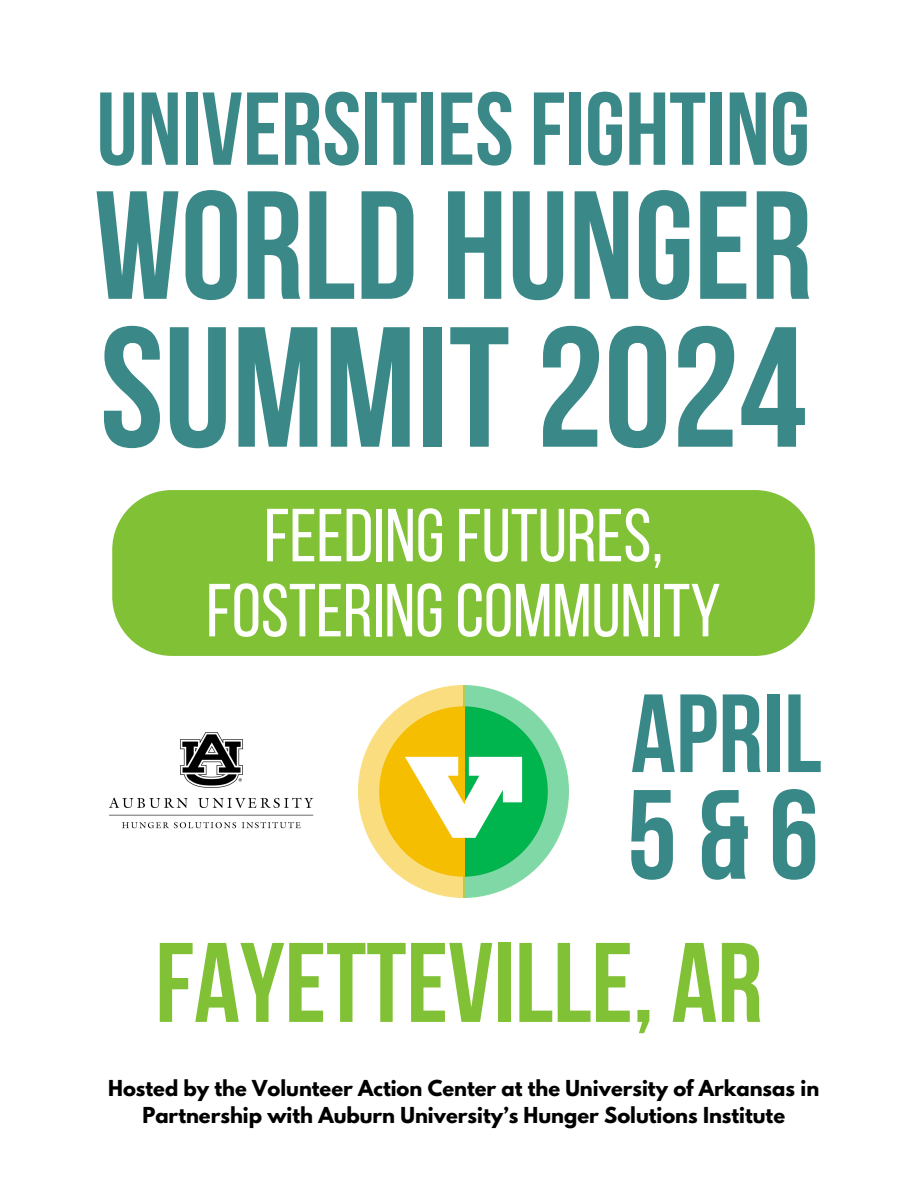
<style>
.page{position:relative;width:918px;height:1188px;background:#fff}
.page>*{position:absolute;margin:0;border:0;box-sizing:border-box;transform-origin:0 0}
.t1{font:700 170.7px "Bebas Neue";color:#3a8988}
.t2{font:700 153.6px "Bebas Neue";color:#3a8988}
.t3{font:700 126.75px "Bebas Neue";color:#388887}
.t4{font:700 112.8px "Bebas Neue";color:#81c136}
.t5{font:700 110.85px "Bebas Neue";color:#388887}
.t6{font:700 103.35px "Bebas Neue";color:#3a8988}
.t7{font:75px "Bebas Neue";color:#fff}
.t8{font:700 19.5px/27px "League Spartan";color:#000;text-align:center}
</style>
<div class="page">
<img style="left:358px;top:686px;width:210px;height:211px">
<div style="left:112px;top:490px;width:703px;height:166px;background:#81c136;border-radius:60px"></div>
<img style="left:109px;top:732px;width:205px;height:97px">
<h5 class="t6" style="left:97px;top:87px;width:715px">UNIVERSITIESFIGHTING</h5>
<h3 class="t2" style="left:94px;top:184px;width:720px">WORLD HUNGER</h3>
<h4 class="t1" style="left:100px;top:319px;width:708px">SUMMIT2024</h4>
<h5 class="t7" style="left:264px;top:505px;width:401px">FEEDINGFUTURES,</h5>
<p class="t7" style="left:206px;top:580px;width:516px">FOSTERINGCOMMUNITY</p>
<p class="t5" style="left:631px;top:689px;width:192px">APRIL</p>
<p class="t3" style="left:627px;top:784px;width:194px">5&amp;6</p>
<h4 class="t4" style="left:155px;top:937px;width:609px">FAYETTEVILLE, AR</h4>
<h1 class="t8" style="left:108px;top:1077px;width:713px">Hosted by the Volunteer Action Center at the University of Arkansas in<br>Partnership with Auburn University’s Hunger Solutions Institute</h1>
</div>
